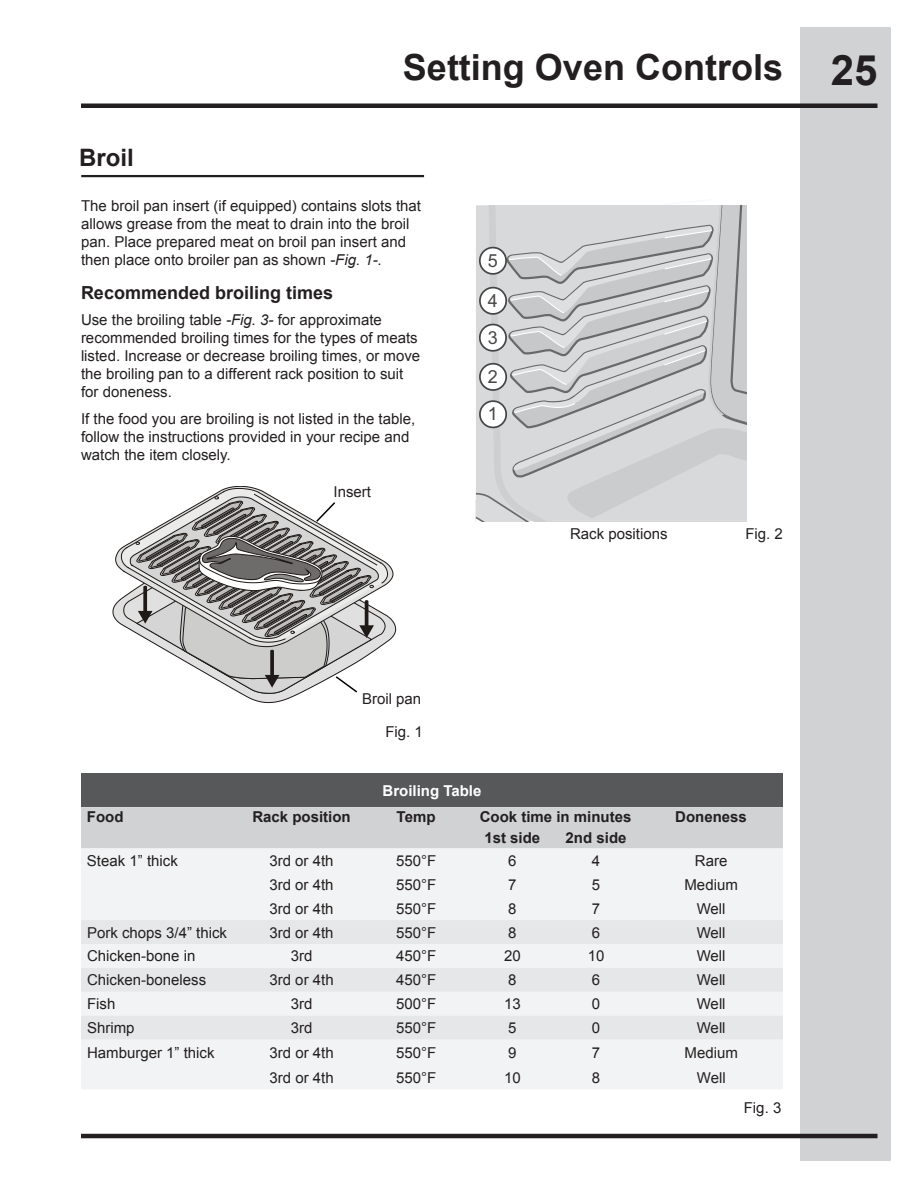
<style>
.page{position:relative;width:918px;height:1188px;background:#fff}
.page>*{position:absolute;margin:0;border:0;box-sizing:border-box;transform-origin:0 0}
.t1{font:700 42px "Arial";color:#231f20}
.t2{font:700 36px "Arial";color:#231f20}
.t3{font:700 24px "Arial";color:#231f20}
.t4{font:700 18px "Arial";color:#231f20}
.t5{font:18px "Arial";color:#454647}
.t6{font:15px/18px "Arial";color:#231f20}
.t7{font:700 15px "Arial";color:#231f20}
.t8{font:700 15px "Arial";color:#fff}
.s1{font-style:italic}
</style>
<div class="page">
<div style="left:801px;top:27px;width:90px;height:1134px;background:#d1d2d4"></div>
<hr style="left:81px;top:104px;width:797px;height:4px;background:#231f20">
<hr style="left:81px;top:1134px;width:797px;height:4px;background:#231f20">
<svg style="left:112px;top:571px;width:284px;height:132px"></svg>
<svg style="left:115px;top:486px;width:278px;height:161px"></svg>
<svg style="left:121px;top:488px;width:267px;height:206px"></svg>
<hr style="left:81px;top:175px;width:343px;height:2px;background:#231f20">
<div style="left:81px;top:773px;width:702px;height:34px;background:#57585a"></div>
<div style="left:81px;top:807px;width:702px;height:41px;background:#d1d2d4"></div>
<div style="left:81px;top:848px;width:702px;height:241px;background:#f2f3f4"></div>
<svg style="left:81px;top:920px;width:702px;height:119px;fill:#e6e7e9"></svg>
<svg style="left:475px;top:205px;width:271px;height:317px;background:#cdced0"></svg>
<h3 class="t3" style="left:79px;top:142px;width:56px">Broil</h3>
<h2 class="t2" style="left:403px;top:44px;width:382px">Setting Oven Controls</h2>
<p class="t6" style="left:81px;top:197px;width:342px">The broil pan insert (if equipped) contains slots that allows grease from the meat to drain into the broil pan. Place prepared meat on broil pan insert and then place onto broiler pan as shown <span class="s1">-Fig. 1-.</span></p>
<p class="t4" style="left:81px;top:280px;width:254px">Recommended broiling times</p>
<p class="t6" style="left:81px;top:311px;width:341px">Use the broiling table <span class="s1">-Fig. 3-</span> for approximate recommended broiling times for the types of meats listed. Increase or decrease broiling times, or move the broiling pan to a different rack position to suit for doneness.</p>
<p class="t6" style="left:81px;top:410px;width:336px">If the food you are broiling is not listed in the table, follow the instructions provided in your recipe and watch the item closely.</p>
<p class="t6" style="left:334px;top:483px;width:39px">Insert</p>
<p class="t5" style="left:488px;top:249px;width:12px">5</p>
<p class="t5" style="left:488px;top:289px;width:12px">4</p>
<p class="t5" style="left:488px;top:326px;width:12px">3</p>
<p class="t5" style="left:488px;top:365px;width:12px">2</p>
<p class="t5" style="left:488px;top:402px;width:12px">1</p>
<p class="t6" style="left:570px;top:525px;width:99px">Rack positions</p>
<p class="t6" style="left:745px;top:525px;width:39px">Fig. 2</p>
<h1 class="t1" style="left:831px;top:42px;width:48px">25</h1>
<p class="t6" style="left:362px;top:690px;width:61px">Broil pan</p>
<p class="t6" style="left:385px;top:723px;width:39px">Fig. 1</p>
<p class="t8" style="left:383px;top:780px;width:100px">Broiling Table</p>
<p class="t7" style="left:87px;top:807px;width:38px">Food</p>
<p class="t7" style="left:252px;top:807px;width:100px">Rack position</p>
<p class="t7" style="left:397px;top:807px;width:40px">Temp</p>
<p class="t7" style="left:480px;top:807px;width:153px">Cook time in minutes</p>
<p class="t7" style="left:675px;top:807px;width:73px">Doneness</p>
<p class="t7" style="left:484px;top:828px;width:57px">1st side</p>
<p class="t7" style="left:566px;top:828px;width:62px">2nd side</p>
<p class="t6" style="left:87px;top:852px;width:92px">Steak 1” thick</p>
<p class="t6" style="left:269px;top:852px;width:66px">3rd or 4th</p>
<p class="t6" style="left:396px;top:852px;width:42px">550°F</p>
<p class="t6" style="left:508px;top:852px;width:10px">6</p>
<p class="t6" style="left:592px;top:852px;width:10px">4</p>
<p class="t6" style="left:695px;top:852px;width:34px">Rare</p>
<p class="t6" style="left:269px;top:876px;width:66px">3rd or 4th</p>
<p class="t6" style="left:396px;top:876px;width:42px">550°F</p>
<p class="t6" style="left:508px;top:876px;width:10px">7</p>
<p class="t6" style="left:592px;top:876px;width:10px">5</p>
<p class="t6" style="left:685px;top:876px;width:55px">Medium</p>
<p class="t6" style="left:269px;top:900px;width:66px">3rd or 4th</p>
<p class="t6" style="left:396px;top:900px;width:42px">550°F</p>
<p class="t6" style="left:508px;top:900px;width:10px">8</p>
<p class="t6" style="left:592px;top:900px;width:10px">7</p>
<p class="t6" style="left:697px;top:900px;width:30px">Well</p>
<p class="t6" style="left:87px;top:923px;width:142px">Pork chops 3/4” thick</p>
<p class="t6" style="left:269px;top:923px;width:66px">3rd or 4th</p>
<p class="t6" style="left:396px;top:923px;width:42px">550°F</p>
<p class="t6" style="left:508px;top:923px;width:10px">8</p>
<p class="t6" style="left:592px;top:923px;width:10px">6</p>
<p class="t6" style="left:697px;top:923px;width:30px">Well</p>
<p class="t6" style="left:87px;top:947px;width:110px">Chicken-bone in</p>
<p class="t6" style="left:291px;top:947px;width:23px">3rd</p>
<p class="t6" style="left:396px;top:947px;width:42px">450°F</p>
<p class="t6" style="left:504px;top:947px;width:18px">20</p>
<p class="t6" style="left:588px;top:947px;width:18px">10</p>
<p class="t6" style="left:697px;top:947px;width:30px">Well</p>
<p class="t6" style="left:87px;top:971px;width:121px">Chicken-boneless</p>
<p class="t6" style="left:269px;top:971px;width:66px">3rd or 4th</p>
<p class="t6" style="left:396px;top:971px;width:42px">450°F</p>
<p class="t6" style="left:508px;top:971px;width:10px">8</p>
<p class="t6" style="left:592px;top:971px;width:10px">6</p>
<p class="t6" style="left:697px;top:971px;width:30px">Well</p>
<p class="t6" style="left:87px;top:995px;width:30px">Fish</p>
<p class="t6" style="left:291px;top:995px;width:23px">3rd</p>
<p class="t6" style="left:396px;top:995px;width:42px">500°F</p>
<p class="t6" style="left:504px;top:995px;width:18px">13</p>
<p class="t6" style="left:592px;top:995px;width:10px">0</p>
<p class="t6" style="left:697px;top:995px;width:30px">Well</p>
<p class="t6" style="left:87px;top:1019px;width:49px">Shrimp</p>
<p class="t6" style="left:291px;top:1019px;width:23px">3rd</p>
<p class="t6" style="left:396px;top:1019px;width:42px">550°F</p>
<p class="t6" style="left:508px;top:1019px;width:10px">5</p>
<p class="t6" style="left:592px;top:1019px;width:10px">0</p>
<p class="t6" style="left:697px;top:1019px;width:30px">Well</p>
<p class="t6" style="left:87px;top:1044px;width:129px">Hamburger 1” thick</p>
<p class="t6" style="left:269px;top:1044px;width:66px">3rd or 4th</p>
<p class="t6" style="left:396px;top:1044px;width:42px">550°F</p>
<p class="t6" style="left:508px;top:1044px;width:10px">9</p>
<p class="t6" style="left:592px;top:1044px;width:10px">7</p>
<p class="t6" style="left:685px;top:1044px;width:55px">Medium</p>
<p class="t6" style="left:270px;top:1069px;width:66px">3rd or 4th</p>
<p class="t6" style="left:396px;top:1069px;width:42px">550°F</p>
<p class="t6" style="left:504px;top:1069px;width:18px">10</p>
<p class="t6" style="left:592px;top:1069px;width:10px">8</p>
<p class="t6" style="left:697px;top:1069px;width:30px">Well</p>
<p class="t6" style="left:744px;top:1099px;width:39px">Fig. 3</p>
</div>
